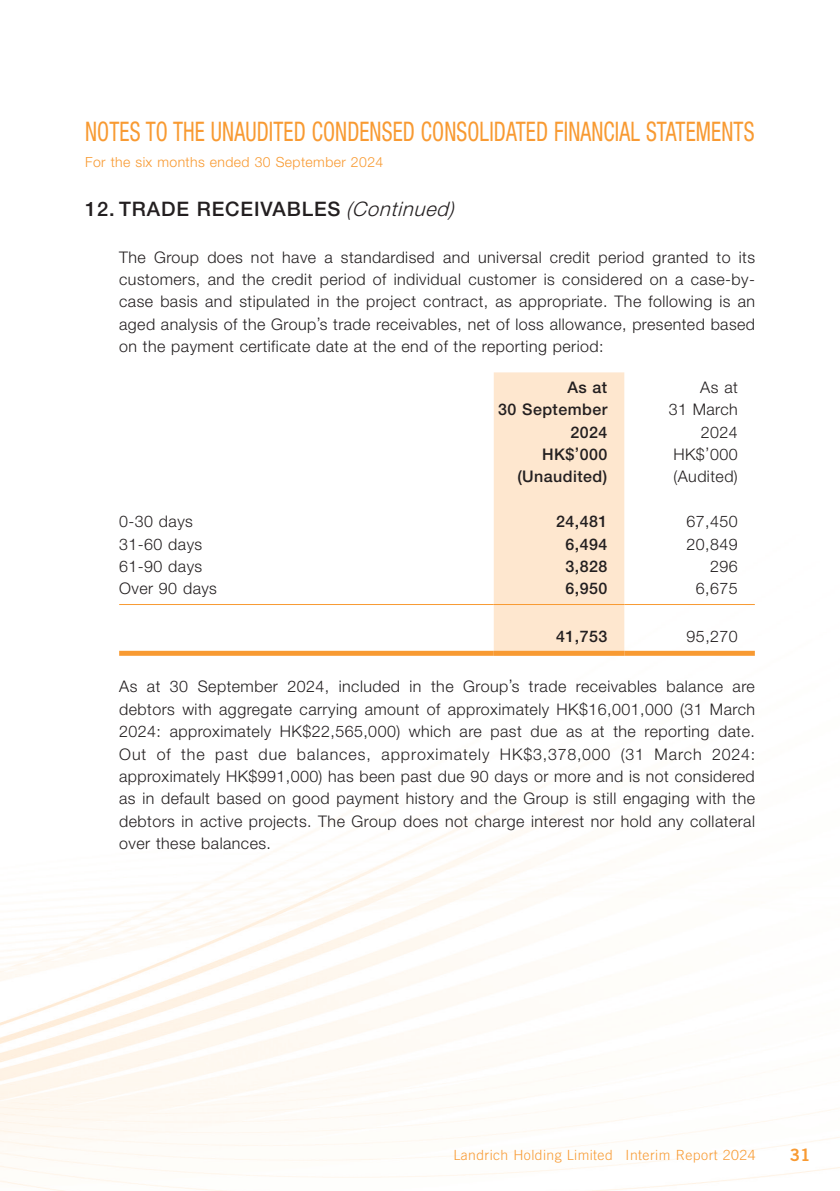
<style>
.page{position:relative;width:840px;height:1191px;background:#fff}
.page>*{position:absolute;margin:0;border:0;box-sizing:border-box;transform-origin:0 0}
.t1{font:condensed 27px "Helvetica Neue LT Std";letter-spacing:.005em;color:#f89a32;scale:.8 1}
.t2{font:500 20px "Helvetica Neue LT Std";letter-spacing:.045em;color:#231f20}
.t3{font:17px "Trade Gothic LT Std Bd 2";color:#f89a32}
.t4{font:300 16px/22.4px "Helvetica Neue LT Std";letter-spacing:.03em;color:#231f20;text-align:justify}
.t5{font:500 16px "Helvetica Neue LT Std";letter-spacing:.03em;color:#231f20}
.t6{font:300 14px "Trade Gothic LT Std";letter-spacing:.03em;color:#f89a32}
.t7{font:300 14px "Helvetica Neue LT Std";letter-spacing:.03em;color:#f89a32}
.s1{font-weight:300;font-style:italic}
</style>
<div class="page">
<img style="left:0;top:373px;width:839px;height:818px">
<div style="left:493px;top:372px;width:131px;height:279px;background:#fee7cf"></div>
<hr style="left:119px;top:604px;width:374px;height:1px;background:#f89a32">
<hr style="left:493px;top:604px;width:131px;height:1px;background:#f89a32">
<hr style="left:624px;top:604px;width:130px;height:1px;background:#f89a32">
<div style="left:119px;top:651px;width:374px;height:5px;background:#f89a32"></div>
<div style="left:493px;top:651px;width:131px;height:5px;background:#f89a32"></div>
<div style="left:624px;top:651px;width:130px;height:5px;background:#f89a32"></div>
<h1 class="t1" style="left:85px;top:115px;width:837px">NOTES TO THE UNAUDITED CONDENSED CONSOLIDATED FINANCIAL STATEMENTS</h1>
<p class="t7" style="left:85px;top:154px;width:299px">For the six months ended 30 September 2024</p>
<p class="t2" style="left:85px;top:197px;width:370px">12. TRADE RECEIVABLES <span class="s1">(Continued)</span></p>
<p class="t4" style="left:119px;top:245px;width:637px">The Group does not have a standardised and universal credit period granted to its customers, and the credit period of individual customer is considered on a case-by&shy;case basis and stipulated in the project contract, as appropriate. The following is an aged analysis of the Group’s trade receivables, net of loss allowance, presented based on the payment certificate date at the end of the reporting period:</p>
<p class="t5" style="left:567px;top:377px;width:41px">As at</p>
<p class="t4" style="left:700px;top:375px;width:39px">As at</p>
<p class="t5" style="left:498px;top:400px;width:111px">30 September</p>
<p class="t4" style="left:668px;top:398px;width:71px">31 March</p>
<p class="t5" style="left:570px;top:422px;width:38px">2024</p>
<p class="t4" style="left:700px;top:420px;width:38px">2024</p>
<p class="t5" style="left:541px;top:445px;width:67px">HK$’000</p>
<p class="t4" style="left:673px;top:443px;width:66px">HK$’000</p>
<p class="t5" style="left:517px;top:467px;width:91px">(Unaudited)</p>
<p class="t4" style="left:673px;top:465px;width:66px">(Audited)</p>
<p class="t4" style="left:119px;top:510px;width:75px">0-30 days</p>
<p class="t5" style="left:555px;top:512px;width:53px">24,481</p>
<p class="t4" style="left:686px;top:510px;width:53px">67,450</p>
<p class="t4" style="left:119px;top:532px;width:85px">31-60 days</p>
<p class="t5" style="left:565px;top:534px;width:43px">6,494</p>
<p class="t4" style="left:686px;top:532px;width:53px">20,849</p>
<p class="t4" style="left:119px;top:555px;width:85px">61-90 days</p>
<p class="t5" style="left:565px;top:557px;width:43px">3,828</p>
<p class="t4" style="left:709px;top:555px;width:29px">296</p>
<p class="t4" style="left:119px;top:577px;width:99px">Over 90 days</p>
<p class="t5" style="left:565px;top:579px;width:43px">6,950</p>
<p class="t4" style="left:695px;top:577px;width:43px">6,675</p>
<p class="t5" style="left:555px;top:627px;width:53px">41,753</p>
<p class="t4" style="left:686px;top:625px;width:53px">95,270</p>
<p class="t4" style="left:119px;top:675px;width:637px">As at 30 September 2024, included in the Group’s trade receivables balance are debtors with aggregate carrying amount of approximately HK$16,001,000 (31 March 2024: approximately HK$22,565,000) which are past due as at the reporting date.<br>Out of the past due balances, approximately HK$3,378,000 (31 March 2024: approximately HK$991,000) has been past due 90 days or more and is not considered as in default based on good payment history and the Group is still engaging with the debtors in active projects. The Group does not charge interest nor hold any collateral over these balances.</p>
<p class="t6" style="left:453px;top:1146px;width:303px">Landrich Holding Limited Interim Report 2024</p>
<p class="t3" style="left:789px;top:1144px;width:22px">31</p>
</div>
